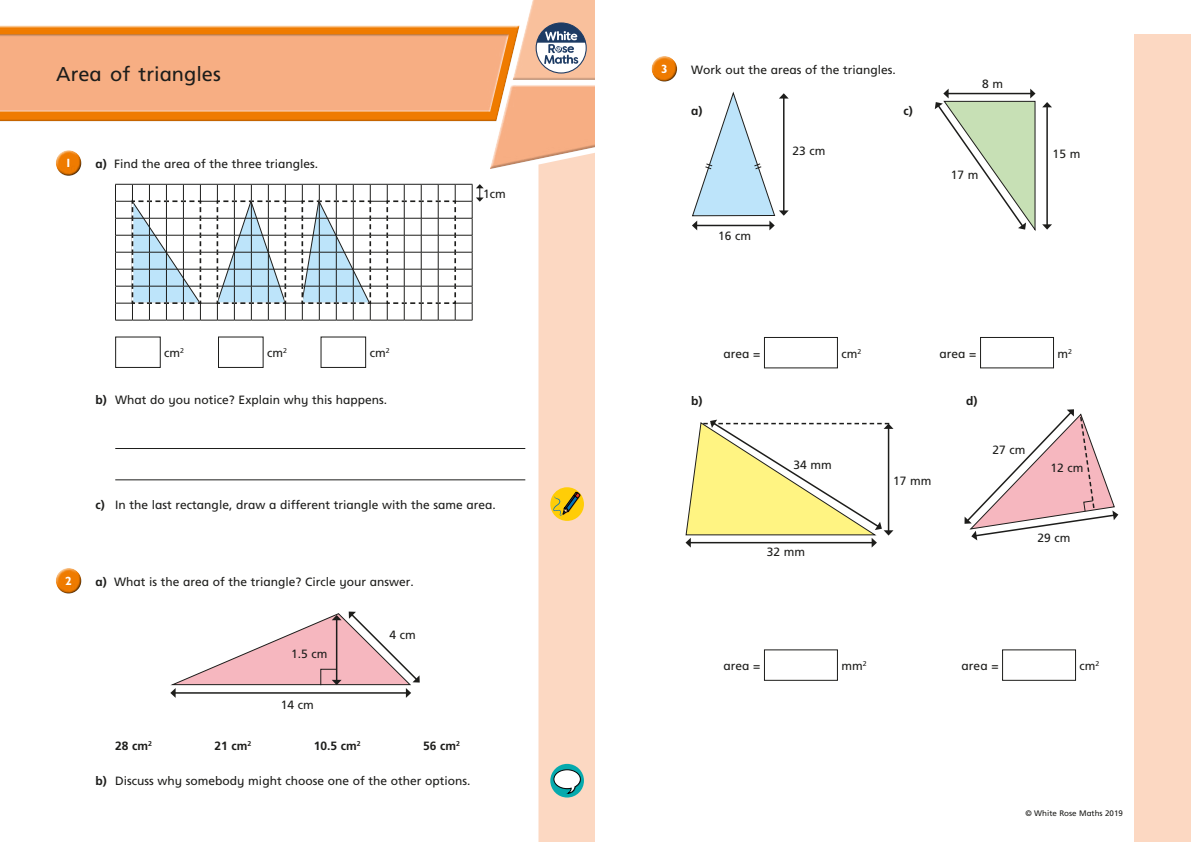
<style>
.page{position:relative;width:1191px;height:842px;background:#fff}
.page>*{position:absolute;margin:0;border:0;box-sizing:border-box;transform-origin:0 0}
.t1{font:20px "Frutiger Inf";color:#1d1d1b}
.t2{font:12px "Frutiger Inf";color:#1d1d1b}
.t3{font:700 12px "Frutiger Inf";color:#1d1d1b}
.t4{font:700 12px "Gill Infant";color:#fff}
.t5{font:8px "Frutiger Inf";color:#1d1d1b}
.s1{font-weight:700}
</style>
<div class="page">
<div style="left:538px;top:169px;width:57px;height:673px;background:#fcd8c2"></div>
<svg style="left:0;top:0;width:595px;height:169px"></svg>
<hr style="left:115px;top:448px;width:410px;height:1px;background:#1d1d1b">
<hr style="left:115px;top:479px;width:410px;height:1px;background:#1d1d1b">
<div style="left:56px;top:150px;width:26px;height:20px;background:#fff;opacity:.75"></div>
<div style="left:56px;top:154px;width:27px;height:23px;background:#1d1d1b;opacity:.75"></div>
<div style="left:115px;top:337px;width:46px;height:31px;border:1px solid #1d1d1b"></div>
<div style="left:218px;top:337px;width:45px;height:31px;border:1px solid #1d1d1b"></div>
<div style="left:321px;top:337px;width:45px;height:31px;border:1px solid #1d1d1b"></div>
<div style="left:56px;top:567px;width:26px;height:21px;background:#fff;opacity:.75"></div>
<div style="left:56px;top:572px;width:27px;height:22px;background:#1d1d1b;opacity:.75"></div>
<svg style="left:170px;top:611px;width:250px;height:87px"></svg>
<div style="left:651px;top:56px;width:26px;height:20px;background:#fff;opacity:.75"></div>
<div style="left:651px;top:60px;width:27px;height:23px;background:#1d1d1b;opacity:.75"></div>
<div style="left:764px;top:337px;width:74px;height:31px;border:1px solid #1d1d1b"></div>
<div style="left:980px;top:337px;width:74px;height:31px;border:1px solid #1d1d1b"></div>
<div style="left:764px;top:649px;width:74px;height:32px;border:1px solid #1d1d1b"></div>
<div style="left:1002px;top:649px;width:74px;height:32px;border:1px solid #1d1d1b"></div>
<div style="left:1135px;top:34px;width:56px;height:808px;background:#fcd8c2"></div>
<svg style="left:550px;top:487px;width:34px;height:34px"></svg>
<div style="left:550px;top:764px;width:34px;height:33px;background:#06aaad;border-radius:50%"></div>
<svg style="left:553px;top:769px;width:28px;height:25px"></svg>
<svg style="left:964px;top:409px;width:154px;height:131px"></svg>
<svg style="left:685px;top:420px;width:208px;height:128px"></svg>
<hr style="left:1046px;top:106px;width:1px;height:120px;background:#1d1d1b">
<svg style="left:1042px;top:102px;width:10px;height:5px"></svg>
<svg style="left:1042px;top:224px;width:10px;height:6px"></svg>
<svg style="left:115px;top:184px;width:369px;height:137px"></svg>
<svg style="left:692px;top:91px;width:96px;height:139px"></svg>
<svg style="left:934px;top:89px;width:102px;height:142px"></svg>
<h1 class="t1" style="left:56px;top:62px;width:166px">Area of triangles</h1>
<p class="t4" style="left:65px;top:156px;width:8px">1</p>
<p class="t2" style="left:95px;top:156px;width:224px"><span class="s1">a)</span> Find the area of the three triangles.</p>
<p class="t2" style="left:164px;top:346px;width:21px">cm<sup>2</sup></p>
<p class="t2" style="left:267px;top:346px;width:21px">cm<sup>2</sup></p>
<p class="t2" style="left:370px;top:346px;width:21px">cm<sup>2</sup></p>
<p class="t2" style="left:95px;top:393px;width:293px"><span class="s1">b)</span> What do you notice? Explain why this happens.</p>
<p class="t2" style="left:483px;top:187px;width:24px">1cm</p>
<p class="t2" style="left:95px;top:498px;width:402px"><span class="s1">c)</span> In the last rectangle, draw a different triangle with the same area.</p>
<p class="t4" style="left:65px;top:574px;width:8px">2</p>
<p class="t2" style="left:95px;top:574px;width:320px"><span class="s1">a)</span> What is the area of the triangle? Circle your answer.</p>
<p class="t2" style="left:291px;top:647px;width:38px">1.5 cm</p>
<p class="t2" style="left:281px;top:698px;width:35px">14 cm</p>
<p class="t2" style="left:389px;top:628px;width:28px">4 cm</p>
<p class="t3" style="left:115px;top:739px;width:38px">28 cm<sup>2</sup></p>
<p class="t3" style="left:215px;top:739px;width:38px">21 cm<sup>2</sup></p>
<p class="t3" style="left:314px;top:739px;width:48px">10.5 cm<sup>2</sup></p>
<p class="t3" style="left:423px;top:739px;width:38px">56 cm<sup>2</sup></p>
<p class="t2" style="left:95px;top:774px;width:376px"><span class="s1">b)</span> Discuss why somebody might choose one of the other options.</p>
<p class="t4" style="left:661px;top:62px;width:8px">3</p>
<p class="t2" style="left:691px;top:62px;width:206px">Work out the areas of the triangles.</p>
<p class="t3" style="left:691px;top:104px;width:13px">a)</p>
<p class="t3" style="left:903px;top:104px;width:11px">c)</p>
<p class="t2" style="left:718px;top:229px;width:35px">16 cm</p>
<p class="t2" style="left:792px;top:144px;width:35px">23 cm</p>
<p class="t2" style="left:982px;top:77px;width:23px">8 m</p>
<p class="t2" style="left:950px;top:168px;width:29px">17 m</p>
<p class="t2" style="left:1052px;top:147px;width:29px">15 m</p>
<p class="t2" style="left:723px;top:346px;width:38px">area =</p>
<p class="t2" style="left:841px;top:346px;width:21px">cm<sup>2</sup></p>
<p class="t2" style="left:939px;top:346px;width:38px">area =</p>
<p class="t2" style="left:1057px;top:346px;width:16px">m<sup>2</sup></p>
<p class="t3" style="left:691px;top:394px;width:13px">b)</p>
<p class="t3" style="left:966px;top:394px;width:13px">d)</p>
<p class="t2" style="left:992px;top:442px;width:35px">27 cm</p>
<p class="t2" style="left:793px;top:458px;width:40px">34 mm</p>
<p class="t2" style="left:1050px;top:461px;width:35px">12 cm</p>
<p class="t2" style="left:893px;top:473px;width:40px">17 mm</p>
<p class="t2" style="left:766px;top:544px;width:40px">32 mm</p>
<p class="t2" style="left:1037px;top:530px;width:35px">29 cm</p>
<p class="t2" style="left:723px;top:659px;width:38px">area =</p>
<p class="t2" style="left:841px;top:659px;width:27px">mm<sup>2</sup></p>
<p class="t2" style="left:961px;top:659px;width:38px">area =</p>
<p class="t2" style="left:1079px;top:659px;width:21px">cm<sup>2</sup></p>
<p class="t5" style="left:1025px;top:809px;width:99px">© White Rose Maths 2019</p>
</div>
